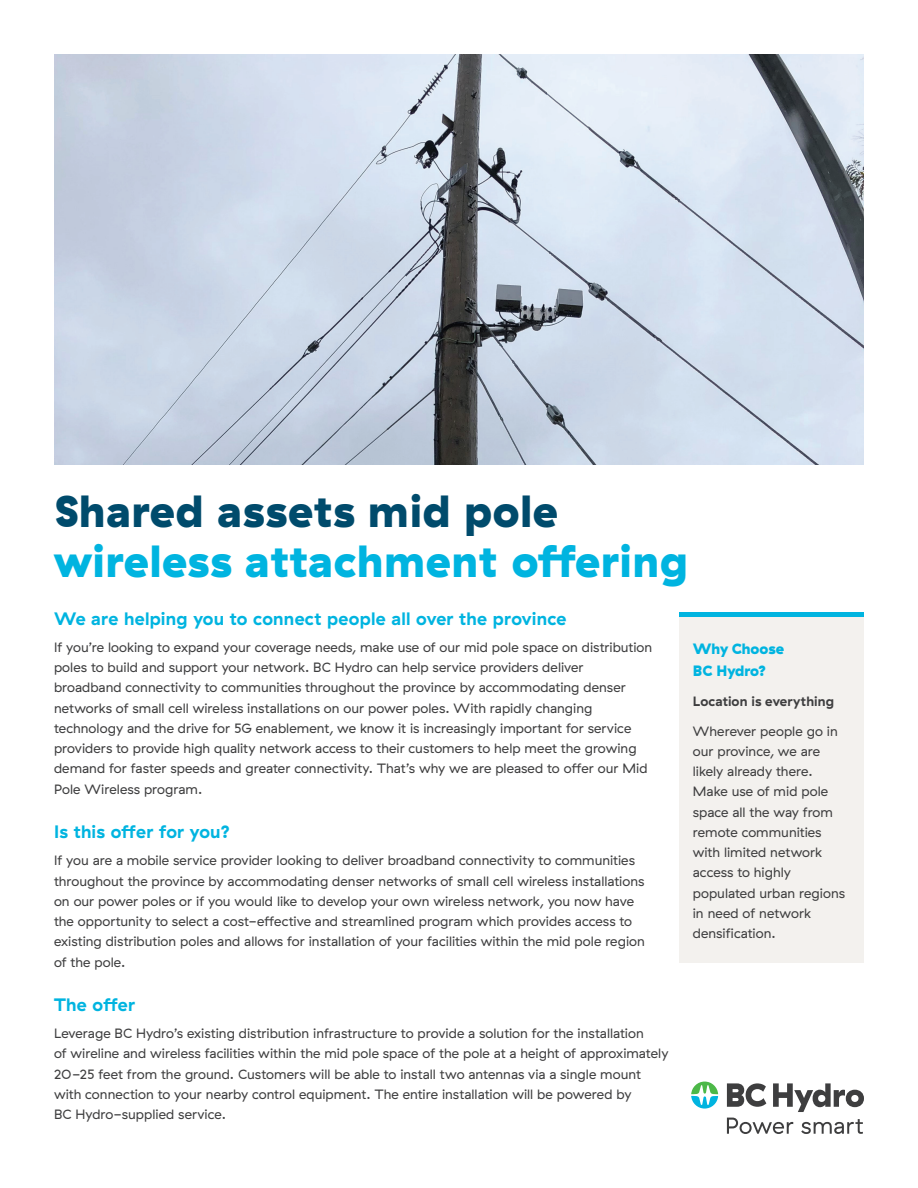
<style>
.page{position:relative;width:918px;height:1188px;background:#fff}
.page>*{position:absolute;margin:0;border:0;box-sizing:border-box;transform-origin:0 0}
.t1{font:900 45px "GT Haptik";letter-spacing:.015em;color:#00b4e0}
.t2{font:900 45px "GT Haptik";letter-spacing:.015em;color:#004b6c}
.t3{font:700 18px "GT Haptik";letter-spacing:.015em;color:#00b4e0}
.t4{font:900 15px/22.5px "GT Haptik";color:#00b4e0}
.t5{font:13.5px/20.2px "GT Haptik";color:#3e3e3f}
.t6{font:700 13.5px "GT Haptik";letter-spacing:.005em;color:#3e3e3f}
</style>
<div class="page">
<img style="left:54px;top:54px;width:810px;height:410px">
<div style="left:679px;top:617px;width:185px;height:346px;background:#f3f1ee"></div>
<div style="left:679px;top:612px;width:185px;height:5px;background:#00b4e0"></div>
<svg style="left:691px;top:1082px;width:27px;height:27px"></svg>
<svg style="left:727px;top:1083px;width:39px;height:24px"></svg>
<svg style="left:773px;top:1083px;width:91px;height:29px"></svg>
<svg style="left:727px;top:1118px;width:66px;height:16px"></svg>
<svg style="left:801px;top:1119px;width:62px;height:15px"></svg>
<h1 class="t2" style="left:54px;top:482px;width:506px">Shared assets mid pole</h1>
<h1 class="t1" style="left:54px;top:532px;width:635px">wireless attachment offering</h1>
<h2 class="t3" style="left:54px;top:607px;width:514px">We are helping you to connect people all over the province</h2>
<p class="t5" style="left:54px;top:637px;width:600px">If you’re looking to expand your coverage needs, make use of our mid pole space on distribution poles to build and support your network. BC Hydro can help service providers deliver broadband connectivity to communities throughout the province by accommodating denser networks of small cell wireless installations on our power poles. With rapidly changing technology and the drive for 5G enablement, we know it is increasingly important for service providers to provide high quality network access to their customers to help meet the growing demand for faster speeds and greater connectivity. That’s why we are pleased to offer our Mid Pole Wireless program.</p>
<h2 class="t3" style="left:54px;top:821px;width:178px">Is this offer for you?</h2>
<p class="t5" style="left:54px;top:851px;width:593px">If you are a mobile service provider looking to deliver broadband connectivity to communities throughout the province by accommodating denser networks of small cell wireless installations on our power poles or if you would like to develop your own wireless network, you now have the opportunity to select a cost-effective and streamlined program which provides access to existing distribution poles and allows for installation of your facilities within the mid pole region of the pole.</p>
<h2 class="t3" style="left:54px;top:994px;width:83px">The offer</h2>
<p class="t5" style="left:54px;top:1023px;width:616px">Leverage BC Hydro’s existing distribution infrastructure to provide a solution for the installation<br>of wireline and wireless facilities within the mid pole space of the pole at a height of approximately 20-25 feet from the ground. Customers will be able to install two antennas via a single mount with connection to your nearby control equipment. The entire installation will be powered by<br>BC Hydro-supplied service.</p>
<p class="t4" style="left:693px;top:637px;width:93px">Why Choose<br>BC Hydro?</p>
<p class="t6" style="left:693px;top:693px;width:143px">Location is everything</p>
<p class="t5" style="left:693px;top:721px;width:154px">Wherever people go in our province, we are likely already there.<br>Make use of mid pole space all the way from remote communities with limited network access to highly populated urban regions in need of network densification.</p>
</div>
